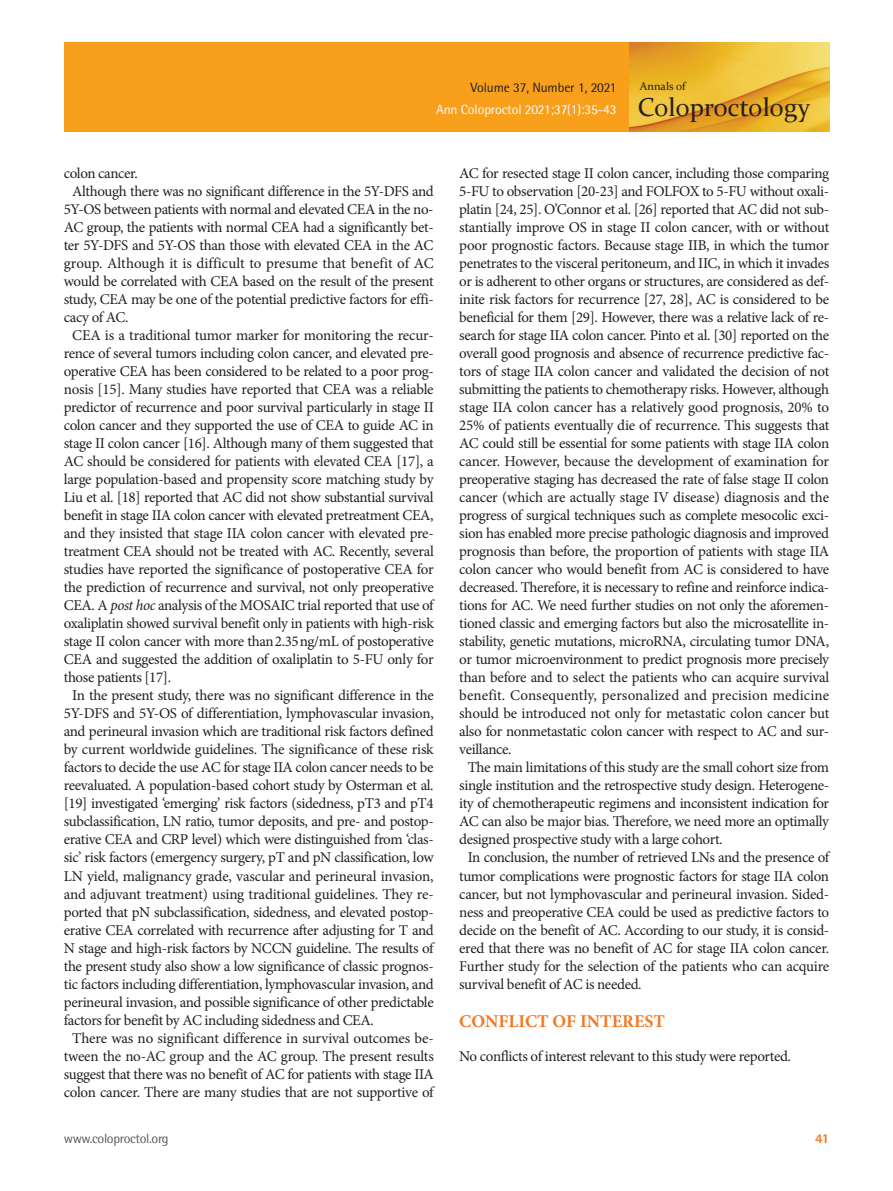
<style>
.page{position:relative;width:893px;height:1191px;background:#fff}
.page>*{position:absolute;margin:0;border:0;box-sizing:border-box;transform-origin:0 0}
.t1{font:25.95px "Constantia";color:#231f20}
.본문제목_대{font:700 18px "Minion Pro";color:#f47721}
.본문{font:15px/18px "Minion Pro";letter-spacing:-.025em;color:#231f20;text-align:justify}
.t2{font:13.5px "Rotis Semi Sans Std";letter-spacing:-.01em;color:#fff}
.t3{font:13.5px "Rotis Semi Sans Std";letter-spacing:-.01em;color:#231f20}
.t4{font:13.5px "Rotis Semi Sans Std";letter-spacing:-.025em;color:#57585a}
.t5{font:800 13.5px "Rotis Semi Sans Std";color:#f47721}
.t6{font:11.25px "Constantia";color:#231f20}
.s1{font-style:italic}
</style>
<div class="page">
<div style="left:64px;top:43px;width:565px;height:89px;background:#f89f1c"></div>
<img style="left:629px;top:43px;width:200px;height:89px">
<p class="t3" style="left:470px;top:80px;width:148px">Volume 37, Number 1, 2021</p>
<p class="t2" style="left:436px;top:102px;width:182px">Ann Coloproctol 2021;37(1):35-43</p>
<p class="t6" style="left:640px;top:79px;width:47px">Annals of</p>
<h1 class="t1" style="left:638px;top:90px;width:174px">Coloproctology</h1>
<p class="본문" style="left:64px;top:164px;width:76px">colon cancer.</p>
<p class="본문" style="left:64px;top:182px;width:371px;text-indent:9px">Although there was no significant difference in the 5Y-DFS and 5Y-OS between patients with normal and elevated CEA in the no-AC group, the patients with normal CEA had a significantly bet&shy;ter 5Y-DFS and 5Y-OS than those with elevated CEA in the AC group. Although it is difficult to presume that benefit of AC would be correlated with CEA based on the result of the present study, CEA may be one of the potential predictive factors for effi&shy;cacy of AC.</p>
<p class="본문" style="left:64px;top:326px;width:372px;text-indent:9px">CEA is a traditional tumor marker for monitoring the recur&shy;rence of several tumors including colon cancer, and elevated pre&shy;operative CEA has been considered to be related to a poor prog&shy;nosis [15]. Many studies have reported that CEA was a reliable predictor of recurrence and poor survival particularly in stage II colon cancer and they supported the use of CEA to guide AC in stage II colon cancer [16]. Although many of them suggested that AC should be considered for patients with elevated CEA [17], a large population-based and propensity score matching study by Liu et al. [18] reported that AC did not show substantial survival benefit in stage IIA colon cancer with elevated pretreatment CEA, and they insisted that stage IIA colon cancer with elevated pre&shy;treatment CEA should not be treated with AC. Recently, several studies have reported the significance of postoperative CEA for the prediction of recurrence and survival, not only preoperative CEA. A <span class="s1">post hoc</span> analysis of the MOSAIC trial reported that use of oxaliplatin showed survival benefit only in patients with high-risk stage II colon cancer with more than2.35ng/mL of postoperative CEA and suggested the addition of oxaliplatin to 5-FU only for those patients [17].</p>
<p class="본문" style="left:64px;top:686px;width:372px;text-indent:9px">In the present study, there was no significant difference in the 5Y-DFS and 5Y-OS of differentiation, lymphovascular invasion, and perineural invasion which are traditional risk factors defined by current worldwide guidelines. The significance of these risk factors to decide the use AC for stage IIA colon cancer needs to be reevaluated. A population-based cohort study by Osterman et al. [19] investigated ‘emerging’ risk factors (sidedness, pT3 and pT4 subclassification, LN ratio, tumor deposits, and pre- and postop&shy;erative CEA and CRP level) which were distinguished from ‘clas&shy;sic’ risk factors (emergency surgery, pT and pN classification, low LN yield, malignancy grade, vascular and perineural invasion, and adjuvant treatment) using traditional guidelines. They re&shy;ported that pN subclassification, sidedness, and elevated postop&shy;erative CEA correlated with recurrence after adjusting for T and N stage and high-risk factors by NCCN guideline. The results of the present study also show a low significance of classic prognos&shy;tic factors including differentiation, lymphovascular invasion, and perineural invasion, and possible significance of other predictable factors for benefit by AC including sidedness and CEA.</p>
<p class="본문" style="left:64px;top:1028px;width:372px;text-align:center">There was no significant difference in survival outcomes be&shy;tween the no-AC group and the AC group. The present results suggest that there was no benefit of AC for patients with stage IIA colon cancer. There are many studies that are not supportive of</p>
<p class="t4" style="left:64px;top:1130px;width:106px">www.coloproctol.org</p>
<p class="본문" style="left:459px;top:164px;width:372px">AC for resected stage II colon cancer, including those comparing 5-FU to observation [20-23] and FOLFOX to 5-FU without oxali&shy;platin [24, 25]. O’Connor et al. [26] reported that AC did not sub&shy;stantially improve OS in stage II colon cancer, with or without poor prognostic factors. Because stage IIB, in which the tumor penetrates to the visceral peritoneum, and IIC, in which it invades or is adherent to other organs or structures, are considered as def&shy;inite risk factors for recurrence [27, 28], AC is considered to be beneficial for them [29]. However, there was a relative lack of re&shy;search for stage IIA colon cancer. Pinto et al. [30] reported on the overall good prognosis and absence of recurrence predictive fac&shy;tors of stage IIA colon cancer and validated the decision of not submitting the patients to chemotherapy risks. However, although stage IIA colon cancer has a relatively good prognosis, 20% to 25% of patients eventually die of recurrence. This suggests that AC could still be essential for some patients with stage IIA colon cancer. However, because the development of examination for preoperative staging has decreased the rate of false stage II colon cancer (which are actually stage IV disease) diagnosis and the progress of surgical techniques such as complete mesocolic exci&shy;sion has enabled more precise pathologic diagnosis and improved prognosis than before, the proportion of patients with stage IIA colon cancer who would benefit from AC is considered to have decreased. Therefore, it is necessary to refine and reinforce indica&shy;tions for AC. We need further studies on not only the aforemen&shy;tioned classic and emerging factors but also the microsatellite in&shy;stability, genetic mutations, microRNA, circulating tumor DNA, or tumor microenvironment to predict prognosis more precisely than before and to select the patients who can acquire survival benefit. Consequently, personalized and precision medicine should be introduced not only for metastatic colon cancer but also for nonmetastatic colon cancer with respect to AC and sur&shy;veillance.</p>
<p class="본문" style="left:459px;top:758px;width:371px;text-indent:9px">The main limitations of this study are the small cohort size from single institution and the retrospective study design. Heterogene&shy;ity of chemotherapeutic regimens and inconsistent indication for AC can also be major bias. Therefore, we need more an optimally designed prospective study with a large cohort.</p>
<p class="본문" style="left:459px;top:848px;width:372px;text-indent:9px">In conclusion, the number of retrieved LNs and the presence of tumor complications were prognostic factors for stage IIA colon cancer, but not lymphovascular and perineural invasion. Sided&shy;ness and preoperative CEA could be used as predictive factors to decide on the benefit of AC. According to our study, it is consid&shy;ered that there was no benefit of AC for stage IIA colon cancer.<br>Further study for the selection of the patients who can acquire survival benefit of AC is needed.</p>
<p class="본문제목_대" style="left:459px;top:1008px;width:207px">CONFLICT OF INTEREST</p>
<p class="본문" style="left:459px;top:1046px;width:333px">No conflicts of interest relevant to this study were reported.</p>
<p class="t5" style="left:815px;top:1129px;width:16px">41</p>
</div>
